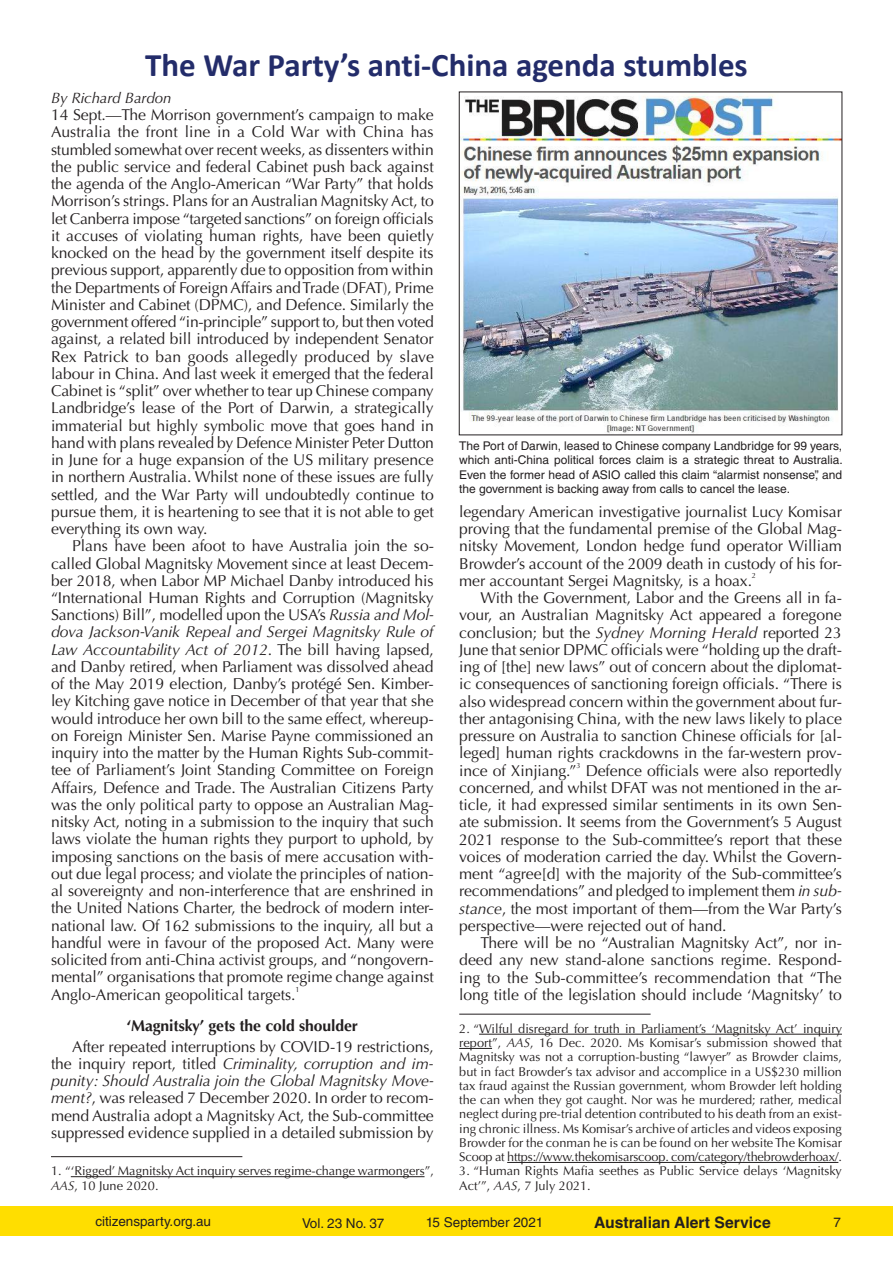
<style>
.page{position:relative;width:893px;height:1263px;background:#fff}
.page>*{position:absolute;margin:0;border:0;box-sizing:border-box;transform-origin:0 0}
.t1{font:700 33px "Calibri";color:#232c6a}
.t2{font:15.75px/17.2px "Optima LT Std";letter-spacing:-.005em;color:#231f20;text-align:justify}
.t3{font:700 15.75px "Optima LT Std";letter-spacing:-.005em;color:#231f20}
.t4{font:700 15.75px "Helvetica LT Std";color:#231f20}
.t5{font:italic 15px "Optima LT Std";letter-spacing:-.005em;color:#231f20}
.t6{font:13.5px "Helvetica LT Std";color:#231f20}
.t7{font:12.75px/14.2px "Optima LT Std";color:#231f20}
.t8{font:12px/14.4px "Helvetica LT Std";color:#231f20;text-align:justify}
.t9{font:7.5px "Optima LT Std";color:#231f20}
.s1{font-style:italic}
</style>
<div class="page">
<div style="left:0;top:1206px;width:893px;height:30px;background:#ffde00"></div>
<hr style="left:51px;top:1156px;width:191px;height:1px;background:#231f20">
<hr style="left:71px;top:1176px;width:354px;height:1px;background:#231f20">
<hr style="left:459px;top:1014px;width:192px;height:1px;background:#231f20">
<hr style="left:479px;top:1034px;width:363px;height:1px;background:#231f20">
<hr style="left:459px;top:1048px;width:33px;height:1px;background:#231f20">
<hr style="left:507px;top:1162px;width:331px;height:1px;background:#231f20">
<img style="left:461px;top:94px;width:379px;height:339px">
<h1 class="t1" style="left:145px;top:41px;width:604px">The War Party’s anti-China agenda stumbles</h1>
<p class="t5" style="left:51px;top:89px;width:122px">By Richard Bardon</p>
<p class="t2" style="left:51px;top:106px;width:384px">14 Sept.—The Morrison government’s campaign to make Australia the front line in a Cold War with China has stumbled somewhat over recent weeks, as dissenters within the public service and federal Cabinet push back against the agenda of the Anglo-American “War Party” that holds Morrison’s strings. Plans for an Australian Magnitsky Act, to let Canberra impose “targeted sanctions” on foreign officials it accuses of violating human rights, have been quietly knocked on the head by the government itself despite its previous support, apparently due to opposition from within the Departments of Foreign Affairs and Trade (DFAT), Prime Minister and Cabinet (DPMC), and Defence. Similarly the government offered “in-principle” support to, but then voted against, a related bill introduced by independent Senator Rex Patrick to ban goods allegedly produced by slave labour in China. And last week it emerged that the federal Cabinet is “split” over whether to tear up Chinese company Landbridge’s lease of the Port of Darwin, a strategically immaterial but highly symbolic move that goes hand in hand with plans revealed by Defence Minister Peter Dutton in June for a huge expansion of the US military presence in northern Australia. Whilst none of these issues are fully settled, and the War Party will undoubtedly continue to pursue them, it is heartening to see that it is not able to get everything its own way.</p>
<p class="t2" style="left:51px;top:537px;width:384px;text-indent:21px">Plans have been afoot to have Australia join the so&shy;called Global Magnitsky Movement since at least Decem&shy;ber 2018, when Labor MP Michael Danby introduced his “International Human Rights and Corruption (Magnitsky Sanctions) Bill”, modelled upon the USA’s <span class="s1">Russia and Mol&shy;dova Jackson-Vanik Repeal and Sergei Magnitsky Rule of Law Accountability Act of 2012</span>. The bill having lapsed, and Danby retired, when Parliament was dissolved ahead of the May 2019 election, Danby’s protégé Sen. Kimber&shy;ley Kitching gave notice in December of that year that she would introduce her own bill to the same effect, whereup&shy;on Foreign Minister Sen. Marise Payne commissioned an inquiry into the matter by the Human Rights Sub-commit&shy;tee of Parliament’s Joint Standing Committee on Foreign Affairs, Defence and Trade. The Australian Citizens Party was the only political party to oppose an Australian Mag&shy;nitsky Act, noting in a submission to the inquiry that such laws violate the human rights they purport to uphold, by imposing sanctions on the basis of mere accusation with&shy;out due legal process; and violate the principles of nation&shy;al sovereignty and non-interference that are enshrined in the United Nations Charter, the bedrock of modern inter&shy;national law. Of 162 submissions to the inquiry, all but a handful were in favour of the proposed Act. Many were solicited from anti-China activist groups, and “nongovern&shy;mental” organisations that promote regime change against Anglo-American geopolitical targets.</p>
<p class="t8" style="left:459px;top:438px;width:385px">The Port of Darwin, leased to Chinese company Landbridge for 99 years, which anti-China political forces claim is a strategic threat to Australia.<br>Even the former head of ASIO called this claim “alarmist nonsense”, and the government is backing away from calls to cancel the lease.</p>
<p class="t2" style="left:459px;top:503px;width:384px">legendary American investigative journalist Lucy Komisar proving that the fundamental premise of the Global Mag&shy;nitsky Movement, London hedge fund operator William Browder’s account of the 2009 death in custody of his for&shy;mer accountant Sergei Magnitsky, is a hoax.</p>
<p class="t9" style="left:752px;top:571px;width:6px">2</p>
<p class="t2" style="left:459px;top:589px;width:384px;text-indent:21px">With the Government, Labor and the Greens all in fa&shy;vour, an Australian Magnitsky Act appeared a foregone conclusion; but the <span class="s1">Sydney Morning Herald</span> reported 23<br>June that senior DPMC officials were “holding up the draft&shy;ing of [the] new laws” out of concern about the diplomat&shy;ic consequences of sanctioning foreign officials. “There is also widespread concern within the government about fur&shy;ther antagonising China, with the new laws likely to place pressure on Australia to sanction Chinese officials for [al&shy;leged] human rights crackdowns in the far-western prov&shy;ince of Xinjiang.”</p>
<p class="t9" style="left:576px;top:761px;width:6px">3</p>
<p class="t2" style="left:459px;top:762px;width:384px;text-indent:126px">Defence officials were also reportedly concerned, and whilst DFAT was not mentioned in the ar&shy;ticle, it had expressed similar sentiments in its own Sen&shy;ate submission. It seems from the Government’s 5 August 2021 response to the Sub-committee’s report that these voices of moderation carried the day. Whilst the Govern&shy;ment “agree[d] with the majority of the Sub-committee’s recommendations” and pledged to implement them <span class="s1">in sub&shy;stance</span>, the most important of them—from the War Party’s perspective—were rejected out of hand.</p>
<p class="t2" style="left:459px;top:934px;width:384px;text-indent:21px">There will be no “Australian Magnitsky Act”, nor in&shy;deed any new stand-alone sanctions regime. Respond&shy;ing to the Sub-committee’s recommendation that “The long title of the legislation should include ‘Magnitsky’ to</p>
<p class="t7" style="left:459px;top:1022px;width:384px;text-align:justify">2. “Wilful disregard for truth in Parliament’s ‘Magnitsky Act’ inquiry report”, <span class="s1">AAS</span>, 16 Dec. 2020. Ms Komisar’s submission showed that Magnitsky was not a corruption-busting “lawyer” as Browder claims, but in fact Browder’s tax advisor and accomplice in a US$230 million tax fraud against the Russian government, whom Browder left holding the can when they got caught. Nor was he murdered; rather, medical neglect during pre-trial detention contributed to his death from an exist&shy;ing chronic illness. Ms Komisar’s archive of articles and videos exposing Browder for the conman he is can be found on her website The Komisar Scoop at https://www.thekomisarscoop. com/category/thebrowderhoax/.</p>
<p class="t7" style="left:459px;top:1164px;width:384px">3. “Human Rights Mafia seethes as Public Service delays ‘Magnitsky<br>Act’”, <span class="s1">AAS</span>, 7 July 2021.</p>
<p class="t9" style="left:295px;top:985px;width:6px">1</p>
<p class="t3" style="left:127px;top:1017px;width:233px">‘Magnitsky’ gets the cold shoulder</p>
<p class="t2" style="left:51px;top:1038px;width:384px;text-indent:21px">After repeated interruptions by COVID-19 restrictions, the inquiry report, titled <span class="s1">Criminality, corruption and im&shy;punity: Should Australia join the Global Magnitsky Move&shy;ment?</span>, was released 7 December 2020. In order to recom&shy;mend Australia adopt a Magnitsky Act, the Sub-committee suppressed evidence supplied in a detailed submission by</p>
<p class="t7" style="left:51px;top:1164px;width:384px">1. “‘Rigged’ Magnitsky Act inquiry serves regime-change warmongers”,<br><span class="s1">AAS</span>, 10 June 2020.</p>
<p class="t6" style="left:95px;top:1213px;width:117px">citizensparty.org.au</p>
<p class="t6" style="left:302px;top:1215px;width:84px">Vol. 23 No. 37</p>
<p class="t6" style="left:426px;top:1214px;width:119px">15 September 2021</p>
<p class="t4" style="left:594px;top:1212px;width:178px">Australian Alert Service</p>
<p class="t6" style="left:833px;top:1214px;width:9px">7</p>
</div>
